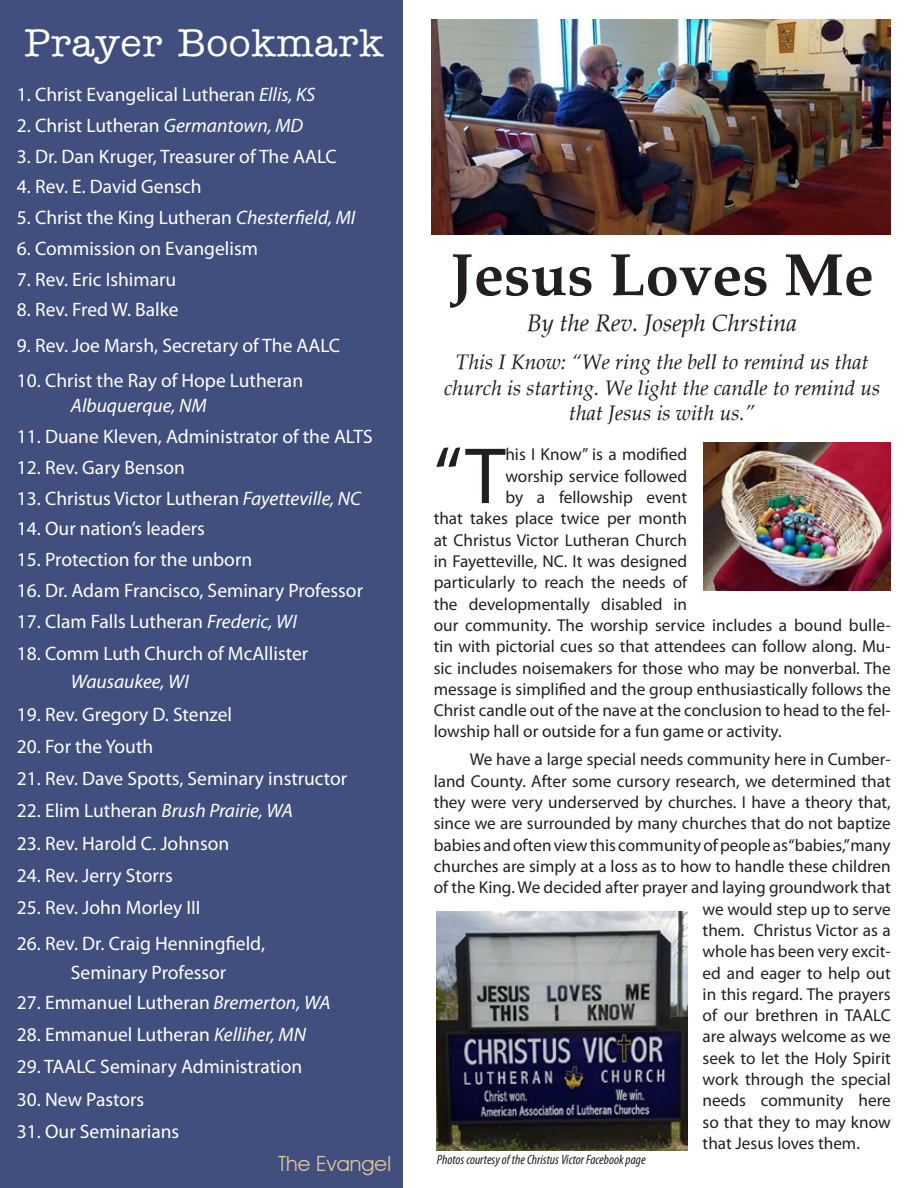
<style>
.page{position:relative;width:918px;height:1188px;background:#fff}
.page>*{position:absolute;margin:0;border:0;box-sizing:border-box;transform-origin:0 0}
.t1{font:80.4px "Myriad Pro";color:#231f20}
.t2{font:700 60px "Palatia";color:#231f20}
.t3{font:39px "Memo Normal";letter-spacing:.01em;color:#fff}
.t4{font:italic 24px "Palatia";color:#231f20}
.t5{font:italic 21px/25.2px "Palatia";color:#231f20;text-align:center}
.t6{font:21px "Advantage";color:#dfc2a1}
.t7{font:19.5px/30px "Myriad Pro";color:#fff}
.t8{font:italic 19.5px "Myriad Pro";color:#fff}
.t9{font:17.25px "Myriad Pro";color:#231f20}
.t10{font:italic condensed 13.5px "Myriad Pro";color:#231f20}
.s1{font-style:italic}
</style>
<div class="page">
<div style="left:0;top:0;width:403px;height:1188px;background:#404f7d"></div>
<img style="left:436px;top:912px;width:252px;height:238px">
<img style="left:431px;top:19px;width:459px;height:215px">
<img style="left:704px;top:443px;width:186px;height:148px">
<h3 class="t3" style="left:25px;top:18px;width:361px">Prayer Bookmark</h3>
<p class="t7" style="left:17px;top:79px;width:300px">1. Christ Evangelical Lutheran <span class="s1">Ellis, KS</span></p>
<p class="t7" style="left:17px;top:110px;width:288px">2. Christ Lutheran <span class="s1">Germantown, MD</span></p>
<p class="t7" style="left:17px;top:141px;width:322px">3. Dr. Dan Kruger, Treasurer of The AALC</p>
<p class="t7" style="left:17px;top:172px;width:186px">4. Rev. E. David Gensch</p>
<p class="t7" style="left:17px;top:202px;width:340px">5. Christ the King Lutheran <span class="s1">Chesterfield, MI</span></p>
<p class="t7" style="left:17px;top:233px;width:243px">6. Commission on Evangelism</p>
<p class="t7" style="left:17px;top:264px;width:161px">7. Rev. Eric Ishimaru</p>
<p class="t7" style="left:17px;top:295px;width:163px">8. Rev. Fred W. Balke</p>
<p class="t7" style="left:17px;top:330px;width:325px">9. Rev. Joe Marsh, Secretary of The AALC</p>
<p class="t7" style="left:17px;top:365px;width:288px">10. Christ the Ray of Hope Lutheran</p>
<p class="t8" style="left:71px;top:394px;width:137px">Albuquerque, NM</p>
<p class="t7" style="left:17px;top:421px;width:357px">11. Duane Kleven, Administrator of the ALTS</p>
<p class="t7" style="left:17px;top:452px;width:170px">12. Rev. Gary Benson</p>
<p class="t7" style="left:17px;top:483px;width:346px">13. Christus Victor Lutheran <span class="s1">Fayetteville, NC</span></p>
<p class="t7" style="left:17px;top:514px;width:190px">14. Our nation’s leaders</p>
<p class="t7" style="left:17px;top:544px;width:237px">15. Protection for the unborn</p>
<p class="t7" style="left:17px;top:575px;width:348px">16. Dr. Adam Francisco, Seminary Professor</p>
<p class="t7" style="left:17px;top:606px;width:282px">17. Clam Falls Lutheran <span class="s1">Frederic, WI</span></p>
<p class="t7" style="left:17px;top:638px;width:293px">18. Comm Luth Church of McAllister</p>
<p class="t8" style="left:71px;top:670px;width:120px">Wausaukee, WI</p>
<p class="t7" style="left:17px;top:699px;width:217px">19. Rev. Gregory D. Stenzel</p>
<p class="t7" style="left:17px;top:731px;width:138px">20. For the Youth</p>
<p class="t7" style="left:17px;top:763px;width:332px">21. Rev. Dave Spotts, Seminary instructor</p>
<p class="t7" style="left:17px;top:796px;width:278px">22. Elim Lutheran <span class="s1">Brush Prairie, WA</span></p>
<p class="t7" style="left:17px;top:828px;width:214px">23. Rev. Harold C. Johnson</p>
<p class="t7" style="left:17px;top:860px;width:158px">24. Rev. Jerry Storrs</p>
<p class="t7" style="left:17px;top:892px;width:185px">25. Rev. John Morley III</p>
<p class="t7" style="left:71px;top:928px;width:196px;text-indent:-54px">26. Rev. Dr. Craig Henningfield,<br>Seminary Professor</p>
<p class="t7" style="left:17px;top:987px;width:315px">27. Emmanuel Lutheran <span class="s1">Bremerton, WA</span></p>
<p class="t7" style="left:17px;top:1019px;width:291px">28. Emmanuel Lutheran <span class="s1">Kelliher, MN</span></p>
<p class="t7" style="left:17px;top:1051px;width:287px">29. TAALC Seminary Administration</p>
<p class="t7" style="left:17px;top:1084px;width:129px">30. New Pastors</p>
<p class="t7" style="left:17px;top:1116px;width:164px">31. Our Seminarians</p>
<p class="t6" style="left:278px;top:1151px;width:114px">The Evangel</p>
<h2 class="t2" style="left:451px;top:238px;width:425px">Jesus Loves Me</h2>
<h3 class="t4" style="left:527px;top:308px;width:271px">By the Rev. Joseph Chrstina</h3>
<p class="t5" style="left:444px;top:350px;width:438px">This I Know: “We ring the bell to remind us that church is starting. We light the candle to remind us that Jesus is with us.”</p>
<h1 class="t1" style="left:434px;top:427px;width:73px">“T</h1>
<p class="t9" style="left:505px;top:444px;width:183px">his I Know” is a modified</p>
<p class="t9" style="left:505px;top:465px;width:183px">worship service followed</p>
<p class="t9" style="left:505px;top:487px;width:183px">by a fellowship event</p>
<p class="t9" style="left:434px;top:508px;width:255px">that takes place twice per month</p>
<p class="t9" style="left:434px;top:529px;width:255px">at Christus Victor Lutheran Church</p>
<p class="t9" style="left:434px;top:551px;width:255px">in Fayetteville, NC. It was designed</p>
<p class="t9" style="left:434px;top:572px;width:255px">particularly to reach the needs of</p>
<p class="t9" style="left:434px;top:593px;width:255px">the developmentally disabled in</p>
<p class="t9" style="left:434px;top:615px;width:459px">our community. The worship service includes a bound bulle-</p>
<p class="t9" style="left:434px;top:636px;width:459px">tin with pictorial cues so that attendees can follow along. Mu-</p>
<p class="t9" style="left:434px;top:657px;width:459px">sic includes noisemakers for those who may be nonverbal. The</p>
<p class="t9" style="left:434px;top:678px;width:459px">message is simplified and the group enthusiastically follows the</p>
<p class="t9" style="left:434px;top:700px;width:459px">Christ candle out of the nave at the conclusion to head to the fel-</p>
<p class="t9" style="left:434px;top:721px;width:349px">lowship hall or outside for a fun game or activity.</p>
<p class="t9" style="left:470px;top:749px;width:423px">We have a large special needs community here in Cumber-</p>
<p class="t9" style="left:434px;top:770px;width:459px">land County. After some cursory research, we determined that</p>
<p class="t9" style="left:434px;top:792px;width:459px">they were very underserved by churches. I have a theory that,</p>
<p class="t9" style="left:434px;top:813px;width:459px">since we are surrounded by many churches that do not baptize</p>
<p class="t9" style="left:434px;top:834px;width:459px">babies and often view this community of people as “babies,” many</p>
<p class="t9" style="left:434px;top:856px;width:459px">churches are simply at a loss as to how to handle these children</p>
<p class="t9" style="left:434px;top:877px;width:459px">of the King. We decided after prayer and laying groundwork that</p>
<p class="t9" style="left:703px;top:898px;width:190px">we would step up to serve</p>
<p class="t9" style="left:703px;top:920px;width:190px">them. Christus Victor as a</p>
<p class="t9" style="left:703px;top:941px;width:190px">whole has been very excit-</p>
<p class="t9" style="left:703px;top:962px;width:190px">ed and eager to help out</p>
<p class="t9" style="left:703px;top:983px;width:190px">in this regard. The prayers</p>
<p class="t9" style="left:703px;top:1005px;width:190px">of our brethren in TAALC</p>
<p class="t9" style="left:703px;top:1026px;width:190px">are always welcome as we</p>
<p class="t9" style="left:703px;top:1047px;width:190px">seek to let the Holy Spirit</p>
<p class="t9" style="left:703px;top:1069px;width:190px">work through the special</p>
<p class="t9" style="left:703px;top:1090px;width:190px">needs community here</p>
<p class="t9" style="left:703px;top:1111px;width:190px">so that they to may know</p>
<p class="t9" style="left:703px;top:1133px;width:159px">that Jesus loves them.</p>
<p class="t10" style="left:437px;top:1152px;width:210px">Photos courtesy of the Christus Victor Facebook page</p>
</div>
